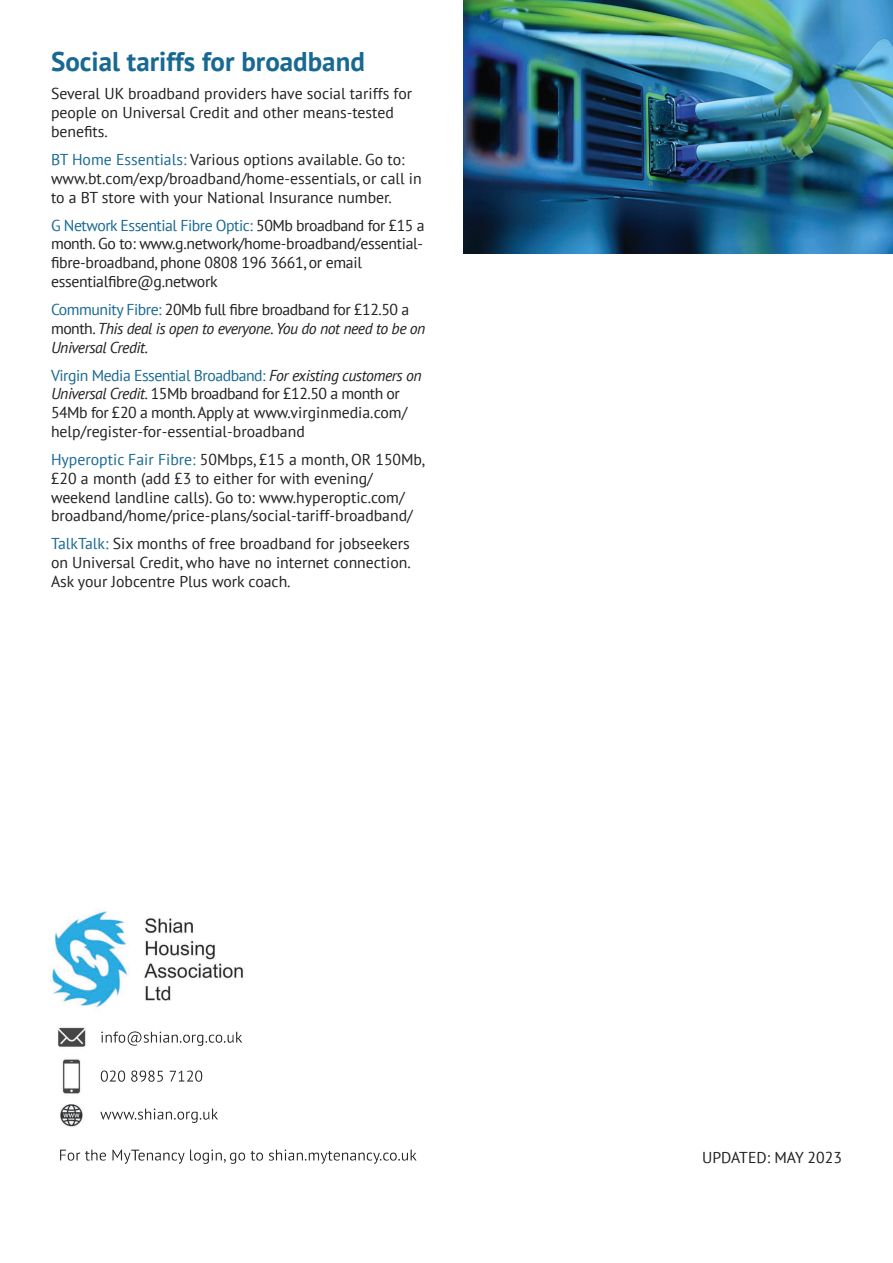
<style>
.page{position:relative;width:893px;height:1263px;background:#fff}
.page>*{position:absolute;margin:0;border:0;box-sizing:border-box;transform-origin:0 0}
.Section_Head{font:700 27px "PT Sans";color:#186992}
.Body_text{font:15.75px/18.8px "PT Sans";color:#231f20}
.Body_text-2{font:15.75px/18.8px "PT Sans";letter-spacing:-.03em;color:#231f20}
.Body_text-3{font:15.75px/18.8px "PT Sans";letter-spacing:-.02em;color:#231f20}
.Body_text-4{font:italic 15.75px/18.8px "PT Sans";letter-spacing:-.03em;color:#231f20}
.s1{color:#186992}
.s2{font-style:normal;color:#186992}
.s3{font-style:normal}
.s4{font-style:italic}
</style>
<div class="page">
<img style="left:50px;top:908px;width:367px;height:256px">
<img style="left:463px;top:0;width:430px;height:253px">
<p class="Section_Head" style="left:51px;top:44px;width:315px">Social tariffs for broadband</p>
<p class="Body_text" style="left:51px;top:84px;width:363px">Several UK broadband providers have social tariffs for people on Universal Credit and other means-tested benefits.</p>
<p class="Body_text" style="left:51px;top:150px;width:372px"><span class="s1">BT Home Essentials:</span> Various options available. Go to: www.bt.com/exp/broadband/home-essentials, or call in to a BT store with your National Insurance number.</p>
<p class="Body_text-3" style="left:51px;top:215px;width:375px"><span class="s1">G Network Essential Fibre Optic:</span> 50Mb broadband for £15 a month. Go to: www.g.network/home-broadband/essential&shy;fibre-broadband, phone 0808 196 3661, or email essentialfibre@g.network</p>
<p class="Body_text-4" style="left:51px;top:300px;width:376px"><span class="s2">Community Fibre:</span> <span class="s3">20Mb full fibre broadband for £12.50 a month.</span> This deal is open to everyone. You do not need to be on<br>Universal Credit.</p>
<p class="Body_text-2" style="left:51px;top:365px;width:372px"><span class="s1">Virgin Media Essential Broadband:</span> <span class="s4">For existing customers on Universal Credit.</span> 15Mb broadband for £12.50 a month or 54Mb for £20 a month. Apply at www.virginmedia.com/ help/register-for-essential-broadband</p>
<p class="Body_text" style="left:51px;top:450px;width:375px"><span class="s1">Hyperoptic Fair Fibre:</span> 50Mbps, £15 a month, OR 150Mb, £20 a month (add £3 to either for with evening/ weekend landline calls). Go to: www.hyperoptic.com/ broadband/home/price-plans/social-tariff-broadband/</p>
<p class="Body_text" style="left:51px;top:534px;width:361px;text-align:justify"><span class="s1">TalkTalk:</span> Six months of free broadband for jobseekers on Universal Credit, who have no internet connection.<br>Ask your Jobcentre Plus work coach.</p>
<p class="Body_text" style="left:702px;top:1147px;width:141px">UPDATED: MAY 2023</p>
</div>
